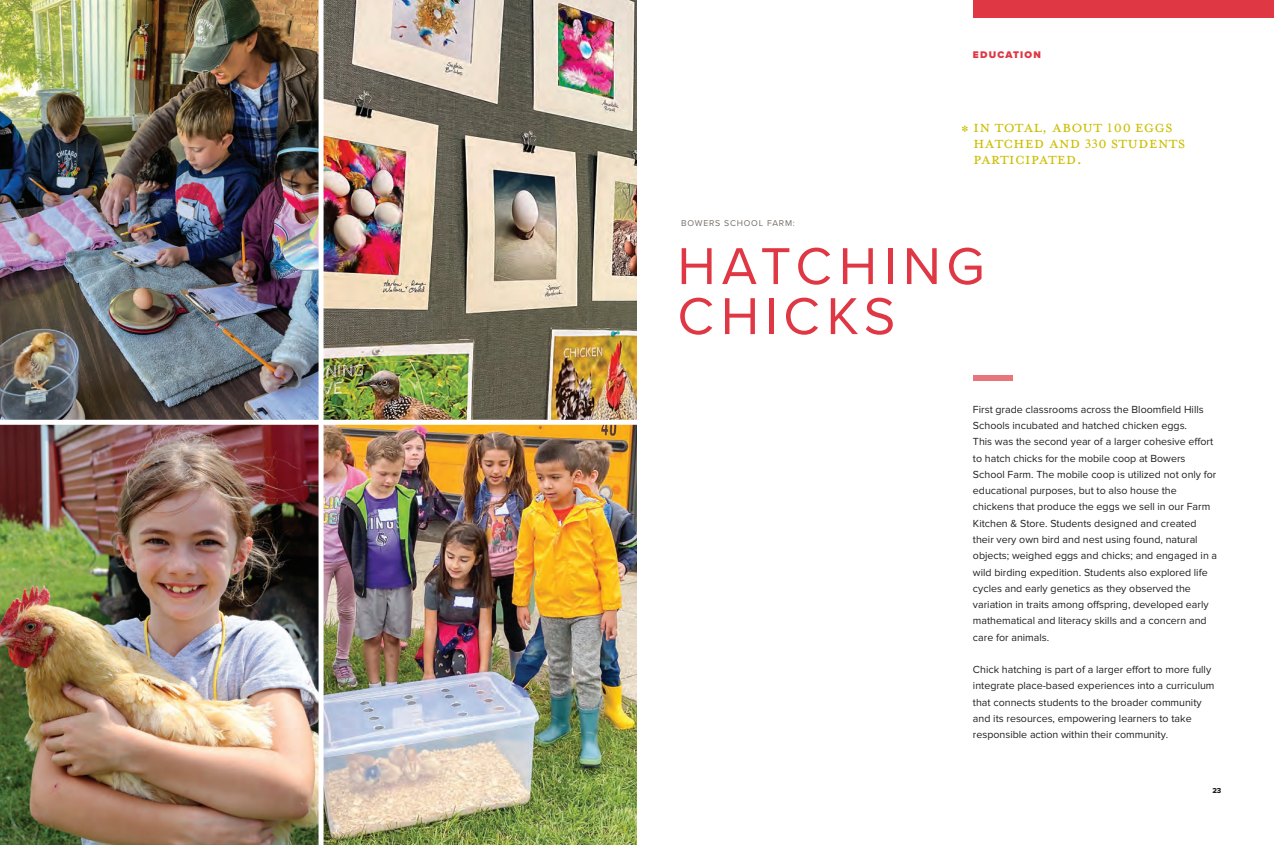
<style>
.page{position:relative;width:1274px;height:845px;background:#fff}
.page>*{position:absolute;margin:0;border:0;box-sizing:border-box;transform-origin:0 0}
.t1{font:53.75px/50px "Proxima Nova";letter-spacing:.11em;color:#df3844}
.t2{font:18.75px/15.6px "Mrs Eaves All Small Caps OT";letter-spacing:.005em;color:#cbbe01}
.t3{font:10.62px/16.2px "Proxima Nova";color:#231f20}
.t4{font:900 10px "Proxima Nova";letter-spacing:.12em;color:#df3844}
.t5{font:8.75px "Proxima Nova";letter-spacing:.09em;color:#776f66}
.t6{font:7.5px "Proxima Nova Extrabld";color:#231f20}
.s1{font-family:"Minion Pro";font-size:13.75px}
</style>
<div class="page">
<img style="left:0;top:0;width:636px;height:844px">
<div style="left:318px;top:0;width:5px;height:844px;background:#fff"></div>
<div style="left:0;top:419px;width:650px;height:5px;background:#fff"></div>
<div style="left:973px;top:0;width:300px;height:18px;background:#df3844"></div>
<div style="left:973px;top:375px;width:39px;height:6px;background:#e8747c"></div>
<svg style="left:0;top:0;width:7px;height:6px"></svg>
<p class="t4" style="left:973px;top:47px;width:69px">EDUCATION</p>
<p class="t5" style="left:681px;top:217px;width:115px">BOWERS SCHOOL FARM:</p>
<h2 class="t2" style="left:973px;top:120px;width:214px;text-indent:-12px">* in total, about <span class="s1">1</span>00 eggs hatched and <span class="s1">33</span>0 students participated.</h2>
<h1 class="t1" style="left:677px;top:239px;width:308px">HATCHING<br>CHICKS</h1>
<p class="t3" style="left:973px;top:401px;width:246px">First grade classrooms across the Bloomfield Hills Schools incubated and hatched chicken eggs.<br>This was the second year of a larger cohesive effort to hatch chicks for the mobile coop at Bowers School Farm. The mobile coop is utilized not only for educational purposes, but to also house the chickens that produce the eggs we sell in our Farm Kitchen &amp; Store. Students designed and created their very own bird and nest using found, natural objects; weighed eggs and chicks; and engaged in a wild birding expedition. Students also explored life cycles and early genetics as they observed the variation in traits among offspring, developed early mathematical and literacy skills and a concern and care for animals.</p>
<p class="t3" style="left:973px;top:661px;width:243px">Chick hatching is part of a larger effort to more fully integrate place-based experiences into a curriculum that connects students to the broader community and its resources, empowering learners to take responsible action within their community.</p>
<p class="t6" style="left:1212px;top:784px;width:11px">23</p>
</div>
